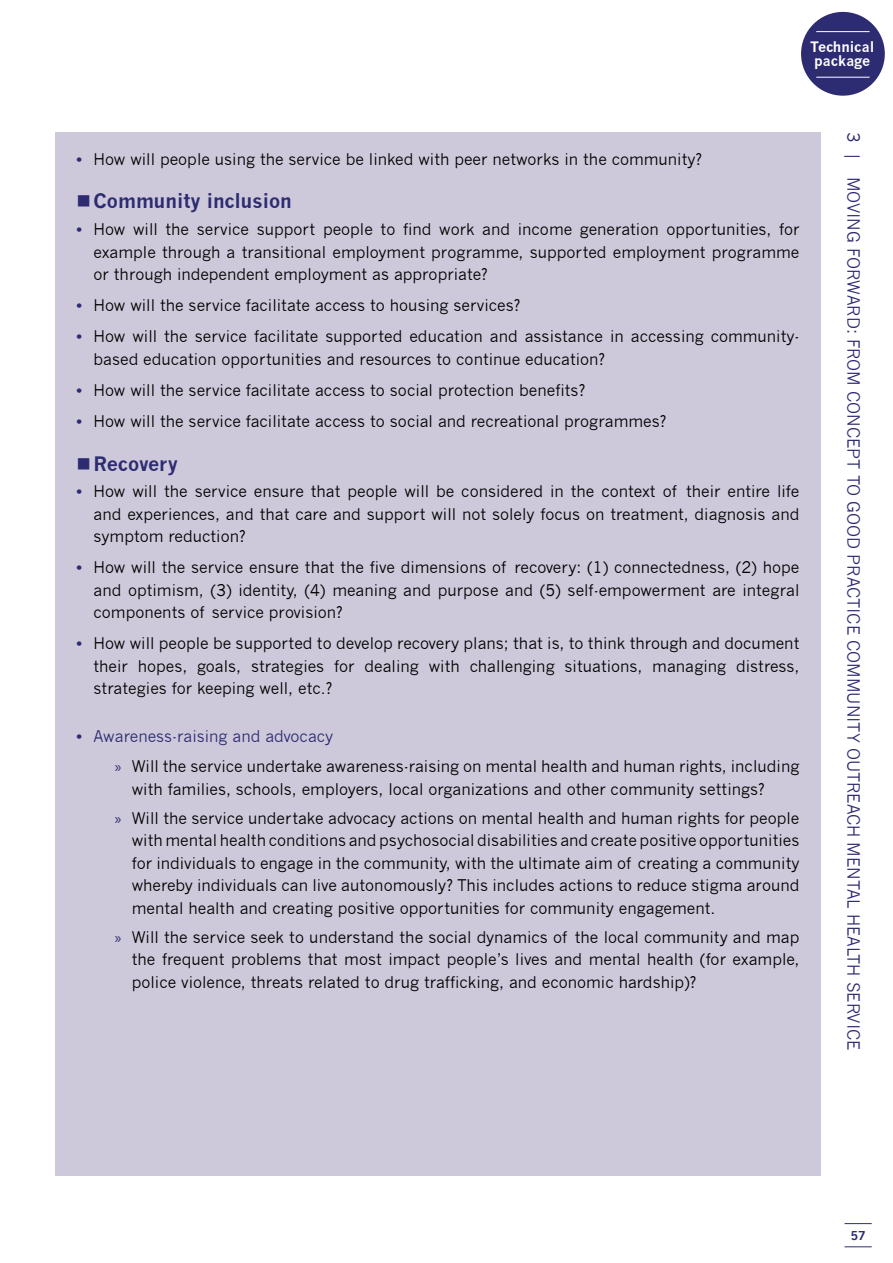
<style>
.page{position:relative;width:893px;height:1263px;background:#fff}
.page>*{position:absolute;margin:0;border:0;box-sizing:border-box;transform-origin:0 0}
.t1{font:700 19.5px "News Gothic";color:#2d2b72}
.t2{font:16.5px "News Gothic";color:#2d2b72}
.t3{font:15.75px/22.5px "News Gothic";color:#000;text-align:justify}
.t4{font:700 14.1px/14.1px "News Gothic";color:#fff}
.t5{font:700 12px "News Gothic";color:#2d2b72}
.s1{font-weight:700;color:#2d2b72}
.s2{color:#2d2b72}
.s3{font-family:"Myriad Pro";color:#2d2b72}
</style>
<div class="page">
<div style="left:801px;top:12px;width:84px;height:84px;background:#2d2b72;border-radius:50%"></div>
<hr style="left:816px;top:31px;width:54px;height:1px;background:#fff">
<hr style="left:816px;top:77px;width:54px;height:1px;background:#fff">
<svg style="left:845px;top:1223px;width:27px;height:1px"></svg>
<svg style="left:845px;top:1246px;width:27px;height:1px"></svg>
<div style="left:55px;top:132px;width:766px;height:1044px;background:#cdc9da"></div>
<p class="t4" style="left:810px;top:40px;width:66px">Technical package</p>
<p class="t3" style="left:77px;top:148px;width:627px"><span class="s1">•</span> How will people using the service be linked with peer networks in the community?</p>
<p class="t1" style="left:94px;top:189px;width:200px">Community inclusion</p>
<p class="t3" style="left:94px;top:218px;width:707px;text-indent:-17px"><span class="s1">•</span> How will the service support people to find work and income generation opportunities, for example through a transitional employment programme, supported employment programme or through independent employment as appropriate?</p>
<p class="t3" style="left:77px;top:294px;width:445px"><span class="s1">•</span> How will the service facilitate access to housing services?</p>
<p class="t3" style="left:94px;top:325px;width:707px;text-indent:-17px"><span class="s1">•</span> How will the service facilitate supported education and assistance in accessing community&shy;based education opportunities and resources to continue education?</p>
<p class="t3" style="left:77px;top:379px;width:510px"><span class="s1">•</span> How will the service facilitate access to social protection benefits?</p>
<p class="t3" style="left:77px;top:410px;width:591px"><span class="s1">•</span> How will the service facilitate access to social and recreational programmes?</p>
<p class="t1" style="left:94px;top:451px;width:86px">Recovery</p>
<p class="t3" style="left:94px;top:480px;width:707px;text-indent:-17px"><span class="s1">•</span> How will the service ensure that people will be considered in the context of their entire life and experiences, and that care and support will not solely focus on treatment, diagnosis and symptom reduction?</p>
<p class="t3" style="left:94px;top:556px;width:707px;text-indent:-17px"><span class="s1">•</span> How will the service ensure that the five dimensions of recovery: (1) connectedness, (2) hope and optimism, (3) identity, (4) meaning and purpose and (5) self-empowerment are integral components of service provision?</p>
<p class="t3" style="left:94px;top:632px;width:707px;text-indent:-17px"><span class="s1">•</span> How will people be supported to develop recovery plans; that is, to think through and document their hopes, goals, strategies for dealing with challenging situations, managing distress, strategies for keeping well, etc.?</p>
<p class="t3" style="left:115px;top:722px;width:686px;line-height:30px;text-indent:-38px"><span class="s1">•</span> <span class="s2">Awareness-raising and advocacy<br></span><span class="s3">»</span> Will the service undertake awareness-raising on mental health and human rights, including</p>
<p class="t3" style="left:115px;top:775px;width:686px;line-height:29px;text-indent:17px">with families, schools, employers, local organizations and other community settings?<br><span class="s3">»</span> Will the service undertake advocacy actions on mental health and human rights for people</p>
<p class="t3" style="left:132px;top:829px;width:669px">with mental health conditions and psychosocial disabilities and create positive opportunities for individuals to engage in the community, with the ultimate aim of creating a community whereby individuals can live autonomously? This includes actions to reduce stigma around mental health and creating positive opportunities for community engagement.</p>
<p class="t3" style="left:132px;top:926px;width:669px;text-indent:-17px"><span class="s3">»</span> Will the service seek to understand the social dynamics of the local community and map the frequent problems that most impact people’s lives and mental health (for example, police violence, threats related to drug trafficking, and economic hardship)?</p>
<p class="t2" style="left:863px;top:132px;width:918px;rotate:90deg">3 | Movingforward: fromconcepttogoodpracticecommunityoutreachmentalhealthservice</p>
<p class="t5" style="left:851px;top:1228px;width:16px">57</p>
</div>
